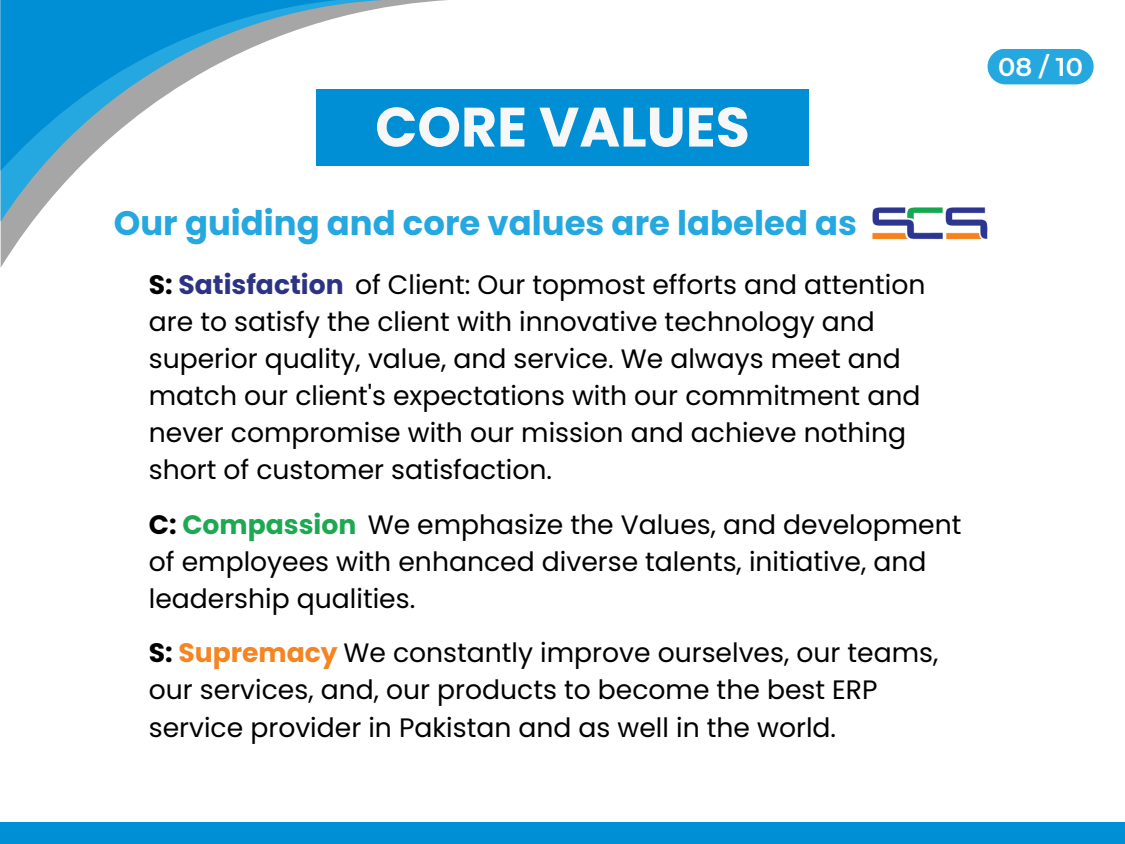
<style>
.page{position:relative;width:1125px;height:844px;background:#fff}
.page>*{position:absolute;margin:0;border:0;box-sizing:border-box;transform-origin:0 0}
.t1{font:700 55.43px "Poppins";color:#f7f7f7}
.t2{font:700 33.9px "Poppins";color:#25a7df}
.t3{font:26.62px "Poppins";color:#000}
.t4{font:600 25.65px "Montserrat";color:#fff}
.s1{font-weight:700}
.s2{font-weight:700;color:#2d3384}
.s3{font-weight:700;color:#1ca951}
.s4{font-weight:700;color:#f58422}
</style>
<div class="page">
<div style="left:0;top:822px;width:1125px;height:22px;background:#008fd5"></div>
<svg style="left:1px;top:0;width:447px;height:267px"></svg>
<svg style="left:1px;top:0;width:384px;height:222px"></svg>
<svg style="left:1px;top:0;width:337px;height:171px"></svg>
<div style="left:316px;top:89px;width:493px;height:77px;background:#008fd5"></div>
<img style="left:872px;top:207px;width:116px;height:33px">
<div style="left:988px;top:49px;width:106px;height:35px;background:#25a7df;border-radius:18px"></div>
<p class="t1" style="left:375px;top:88px;width:376px">CORE VALUES</p>
<p class="t2" style="left:114px;top:199px;width:745px">Our guiding and core values are labeled as</p>
<p class="t3" style="left:149px;top:266px;width:778px"><span class="s1">S:</span> <span class="s2">Satisfaction</span> of Client: Our topmost efforts and attention</p>
<p class="t3" style="left:149px;top:303px;width:727px">are to satisfy the client with innovative technology and</p>
<p class="t3" style="left:149px;top:340px;width:754px">superior quality, value, and service. We always meet and</p>
<p class="t3" style="left:149px;top:377px;width:773px">match our client's expectations with our commitment and</p>
<p class="t3" style="left:149px;top:414px;width:759px">never compromise with our mission and achieve nothing</p>
<p class="t3" style="left:149px;top:451px;width:405px">short of customer satisfaction.</p>
<p class="t3" style="left:149px;top:506px;width:814px"><span class="s1">C:</span> <span class="s3">Compassion</span> We emphasize the Values, and development</p>
<p class="t3" style="left:149px;top:543px;width:779px">of employees with enhanced diverse talents, initiative, and</p>
<p class="t3" style="left:149px;top:580px;width:268px">leadership qualities.</p>
<p class="t3" style="left:149px;top:634px;width:791px"><span class="s1">S:</span> <span class="s4">Supremacy</span> We constantly improve ourselves, our teams,</p>
<p class="t3" style="left:149px;top:671px;width:730px">our services, and, our products to become the best ERP</p>
<p class="t3" style="left:149px;top:708px;width:689px">service provider in Pakistan and as well in the world.</p>
<p class="t4" style="left:998px;top:51px;width:86px">08 / 10</p>
</div>
